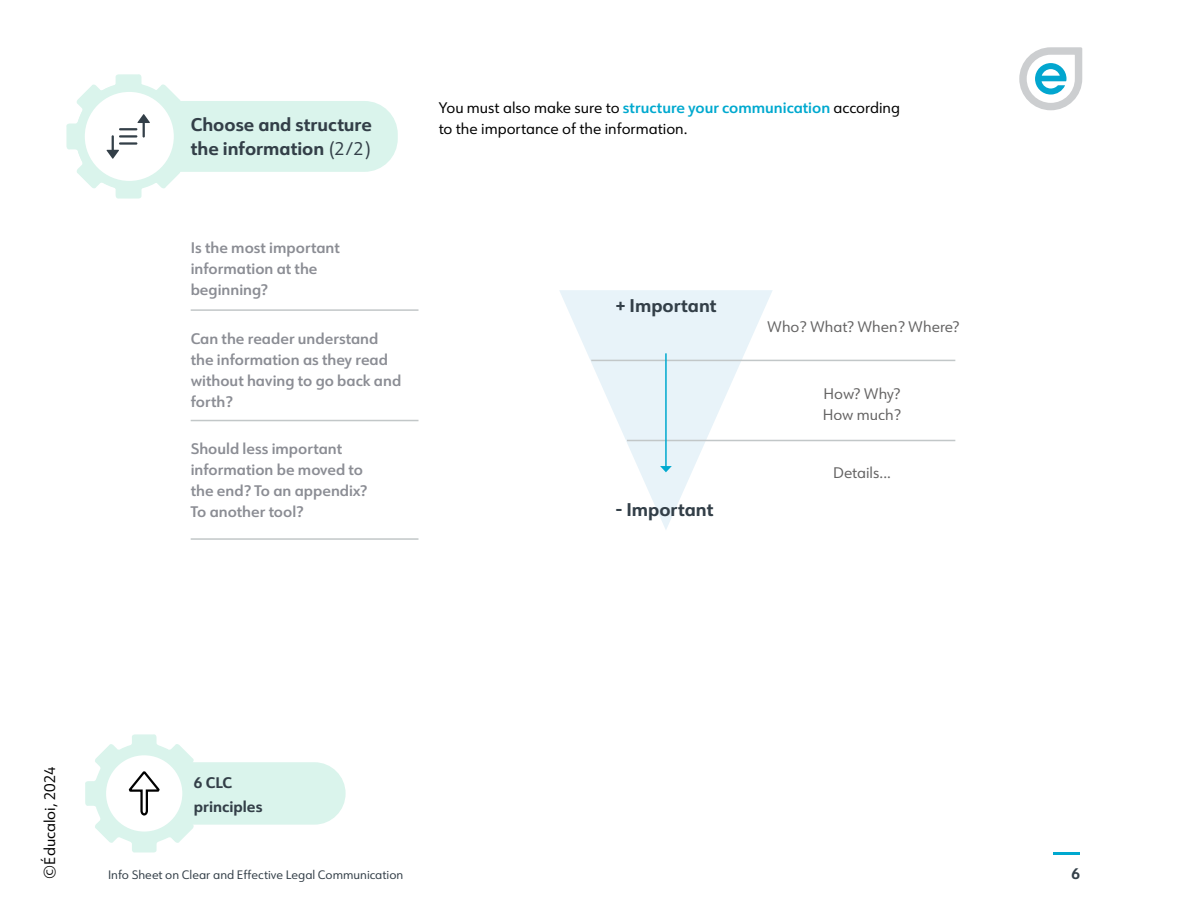
<style>
.page{position:relative;width:1188px;height:918px;background:#fff}
.page>*{position:absolute;margin:0;border:0;box-sizing:border-box;transform-origin:0 0}
.t1{font:700 18px/24px "URW Form";color:#333f48}
.t2{font:600 15px/21px "URW Form";color:#8b8d94}
.t3{font:15px/21px "URW Form";color:#000}
.t4{font:15px/21px "URW Form";color:#646363}
.t5{font:700 15px/24px "URW Form";color:#333f48}
.t6{font:12px "URW Form";color:#333f48}
.s1{font-weight:400}
.s2{font-weight:600;color:#00a9cf}
</style>
<div class="page">
<hr style="left:1053px;top:853px;width:27px;height:2px;background:#00a8cf">
<svg style="left:1019px;top:47px;width:63px;height:63px"></svg>
<svg style="left:559px;top:290px;width:214px;height:240px"></svg>
<hr style="left:591px;top:360px;width:364px;height:1px;background:#c2c7c8">
<hr style="left:627px;top:440px;width:328px;height:1px;background:#c2c7c8">
<hr style="left:665px;top:353px;width:2px;height:114px;background:#00a9cf">
<svg style="left:660px;top:466px;width:12px;height:6px"></svg>
<hr style="left:191px;top:309px;width:227px;height:2px;background:#c2c7c8">
<hr style="left:191px;top:420px;width:227px;height:1px;background:#c2c7c8">
<div style="left:131px;top:101px;width:267px;height:71px;background:#daf4ec;border-radius:33px"></div>
<svg style="left:66px;top:74px;width:115px;height:125px"></svg>
<hr style="left:119px;top:135px;width:18px;height:3px;background:#333f48">
<hr style="left:119px;top:142px;width:18px;height:3px;background:#333f48">
<hr style="left:191px;top:538px;width:227px;height:2px;background:#c2c7c8">
<div style="left:137px;top:762px;width:209px;height:63px;background:#daf4ec;border-radius:31px"></div>
<svg style="left:85px;top:734px;width:119px;height:119px"></svg>
<p class="t1" style="left:191px;top:112px;width:183px">Choose and structure the information <span class="s1">(2/2)</span></p>
<p class="t2" style="left:191px;top:237px;width:151px">Is the most important information at the beginning?</p>
<p class="t2" style="left:191px;top:328px;width:212px">Can the reader understand the information as they read without having to go back and forth?</p>
<p class="t2" style="left:191px;top:438px;width:178px">Should less important information be moved to the end? To an appendix?<br>To another tool?</p>
<p class="t3" style="left:439px;top:96px;width:463px">You must also make sure to <span class="s2">structure your communication</span> according to the importance of the information.</p>
<p class="t1" style="left:615px;top:293px;width:103px">+ Important</p>
<p class="t1" style="left:615px;top:497px;width:99px">- Important</p>
<p class="t4" style="left:767px;top:316px;width:194px">Who? What? When? Where?</p>
<p class="t4" style="left:823px;top:382px;width:80px">How? Why?<br>How much?</p>
<p class="t4" style="left:833px;top:462px;width:59px">Details...</p>
<p class="t3" style="left:39px;top:879px;width:114px;rotate:-90deg">©️Éducaloi, 2024</p>
<p class="t5" style="left:194px;top:770px;width:70px">6 CLC principles</p>
<p class="t6" style="left:108px;top:866px;width:297px">Info Sheet on Clear and Effective Legal Communication</p>
<p class="t5" style="left:1071px;top:861px;width:10px">6</p>
</div>
